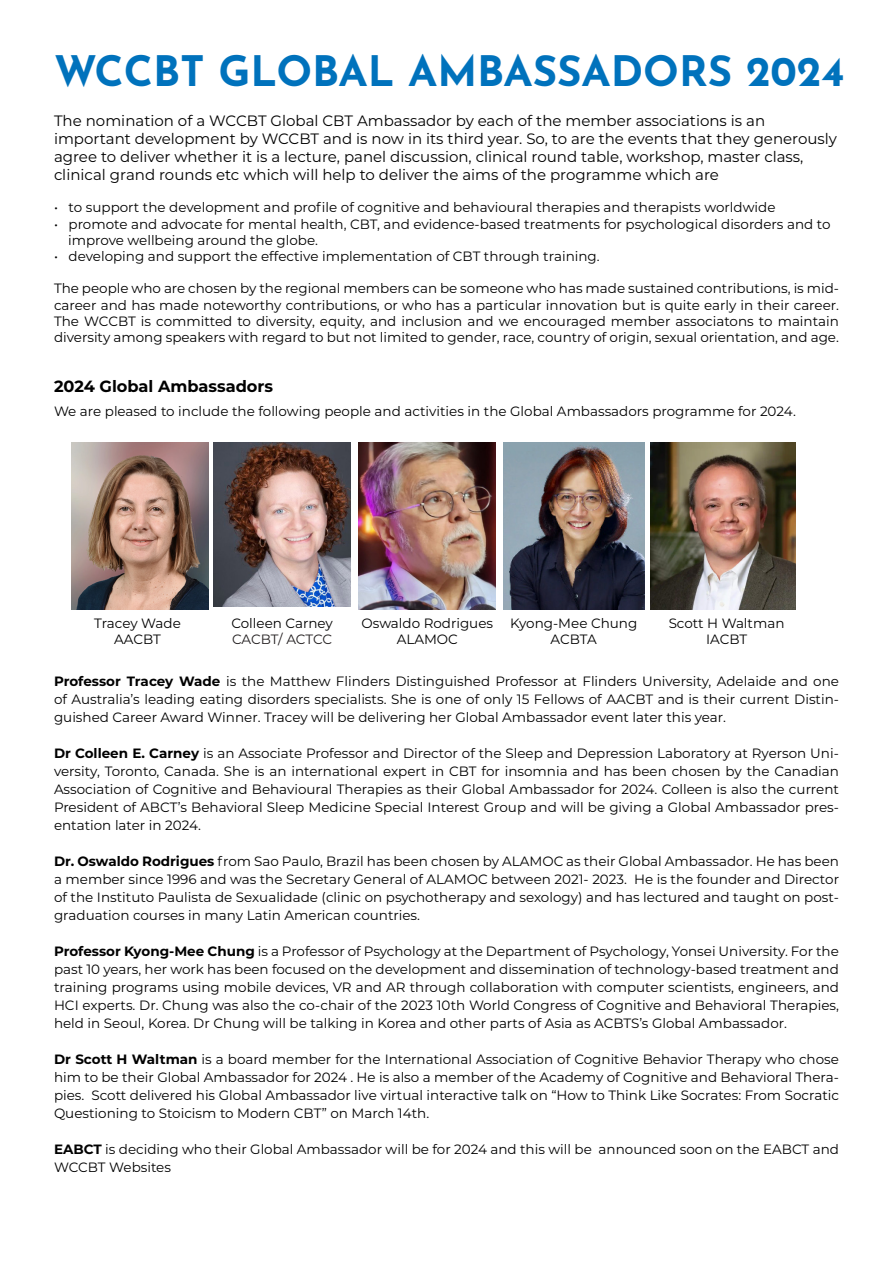
<style>
.page{position:relative;width:893px;height:1263px;background:#fff}
.page>*{position:absolute;margin:0;border:0;box-sizing:border-box;transform-origin:0 0}
.Paragraph_Style_34{font:700 42px "Josefin Sans";color:#0072bc}
.Paragraph_Style_32{font:700 16.2px "Montserrat";color:#000}
.Paragraph_Style_32-2{font:15px/18px "Montserrat";color:#000}
.Paragraph_Style_9{font:13.5px/18px "Montserrat";color:#000;text-align:justify}
.Paragraph_Style_32-3{font:13.5px/16.2px "Montserrat";color:#000;text-align:justify}
.t1{font:13.5px "Montserrat";letter-spacing:-.01em;color:#231f20}
.s1{font-weight:700}
</style>
<div class="page">
<img style="left:71px;top:442px;width:137px;height:167px">
<img style="left:359px;top:442px;width:137px;height:167px">
<img style="left:214px;top:442px;width:137px;height:164px">
<img style="left:503px;top:442px;width:141px;height:167px">
<img style="left:650px;top:442px;width:146px;height:167px">
<p class="Paragraph_Style_34" style="left:54px;top:33px;width:792px">WCCBT GLOBAL AMBASSADORS 2024</p>
<p class="Paragraph_Style_32-2" style="left:54px;top:111px;width:785px">The nomination of a WCCBT Global CBT Ambassador by each of the member associations is an important development by WCCBT and is now in its third year. So, to are the events that they generously agree to deliver whether it is a lecture, panel discussion, clinical round table, workshop, master class, clinical grand rounds etc which will help to deliver the aims of the programme which are</p>
<p class="Paragraph_Style_32-3" style="left:54px;top:199px;width:723px">• to support the development and profile of cognitive and behavioural therapies and therapists worldwide</p>
<p class="Paragraph_Style_32-3" style="left:54px;top:215px;width:778px">• promote and advocate for mental health, CBT, and evidence-based treatments for psychological disorders and to</p>
<p class="Paragraph_Style_32-3" style="left:68px;top:231px;width:251px">improve wellbeing around the globe.</p>
<p class="Paragraph_Style_32-3" style="left:54px;top:248px;width:547px">• developing and support the effective implementation of CBT through training.</p>
<p class="Paragraph_Style_32-3" style="left:54px;top:280px;width:786px">The people who are chosen by the regional members can be someone who has made sustained contributions, is mid&shy;career and has made noteworthy contributions, or who has a particular innovation but is quite early in their career.<br>The WCCBT is committed to diversity, equity, and inclusion and we encouraged member associatons to maintain diversity among speakers with regard to but not limited to gender, race, country of origin, sexual orientation, and age.</p>
<p class="Paragraph_Style_32" style="left:54px;top:375px;width:221px">2024 Global Ambassadors</p>
<p class="Paragraph_Style_32-3" style="left:54px;top:402px;width:743px">We are pleased to include the following people and activities in the Global Ambassadors programme for 2024.</p>
<p class="Paragraph_Style_9" style="left:231px;top:614px;width:103px">Colleen Carney</p>
<p class="t1" style="left:232px;top:630px;width:102px">CACBT/ ACTCC</p>
<p class="Paragraph_Style_9" style="left:54px;top:671px;width:786px"><span class="s1">Professor Tracey Wade</span> is the Matthew Flinders Distinguished Professor at Flinders University, Adelaide and one of Australia’s leading eating disorders specialists. She is one of only 15 Fellows of AACBT and is their current Distin&shy;guished Career Award Winner. Tracey will be delivering her Global Ambassador event later this year.</p>
<p class="Paragraph_Style_9" style="left:54px;top:743px;width:786px"><span class="s1">Dr Colleen E. Carney</span> is an Associate Professor and Director of the Sleep and Depression Laboratory at Ryerson Uni&shy;versity, Toronto, Canada. She is an international expert in CBT for insomnia and has been chosen by the Canadian Association of Cognitive and Behavioural Therapies as their Global Ambassador for 2024. Colleen is also the current President of ABCT’s Behavioral Sleep Medicine Special Interest Group and will be giving a Global Ambassador pres&shy;entation later in 2024.</p>
<p class="Paragraph_Style_9" style="left:54px;top:851px;width:787px"><span class="s1">Dr. Oswaldo Rodrigues</span> from Sao Paulo, Brazil has been chosen by ALAMOC as their Global Ambassador. He has been a member since 1996 and was the Secretary General of ALAMOC between 2021- 2023. He is the founder and Director of the Instituto Paulista de Sexualidade (clinic on psychotherapy and sexology) and has lectured and taught on post&shy;graduation courses in many Latin American countries.</p>
<p class="Paragraph_Style_9" style="left:54px;top:941px;width:786px"><span class="s1">Professor Kyong-Mee Chung</span> is a Professor of Psychology at the Department of Psychology, Yonsei University. For the past 10 years, her work has been focused on the development and dissemination of technology-based treatment and training programs using mobile devices, VR and AR through collaboration with computer scientists, engineers, and HCI experts. Dr. Chung was also the co-chair of the 2023 10th World Congress of Cognitive and Behavioral Therapies, held in Seoul, Korea. Dr Chung will be talking in Korea and other parts of Asia as ACBTS’s Global Ambassador.</p>
<p class="Paragraph_Style_9" style="left:54px;top:1049px;width:786px"><span class="s1">Dr Scott H Waltman</span> is a board member for the International Association of Cognitive Behavior Therapy who chose him to be their Global Ambassador for 2024 . He is also a member of the Academy of Cognitive and Behavioral Thera&shy;pies. Scott delivered his Global Ambassador live virtual interactive talk on “How to Think Like Socrates: From Socratic Questioning to Stoicism to Modern CBT” on March 14th.</p>
<p class="Paragraph_Style_9" style="left:54px;top:1139px;width:786px"><span class="s1">EABCT</span> is deciding who their Global Ambassador will be for 2024 and this will be announced soon on the EABCT and<br>WCCBT Websites</p>
<p class="Paragraph_Style_9" style="left:94px;top:614px;width:88px">Tracey Wade</p>
<p class="Paragraph_Style_9" style="left:114px;top:630px;width:48px">AACBT</p>
<p class="Paragraph_Style_9" style="left:362px;top:614px;width:133px">Oswaldo Rodrigues</p>
<p class="Paragraph_Style_9" style="left:397px;top:630px;width:63px">ALAMOC</p>
<p class="Paragraph_Style_9" style="left:510px;top:614px;width:129px">Kyong-Mee Chung</p>
<p class="Paragraph_Style_9" style="left:551px;top:630px;width:48px">ACBTA</p>
<p class="Paragraph_Style_9" style="left:669px;top:614px;width:117px">Scott H Waltman</p>
<p class="Paragraph_Style_9" style="left:706px;top:630px;width:43px">IACBT</p>
</div>
